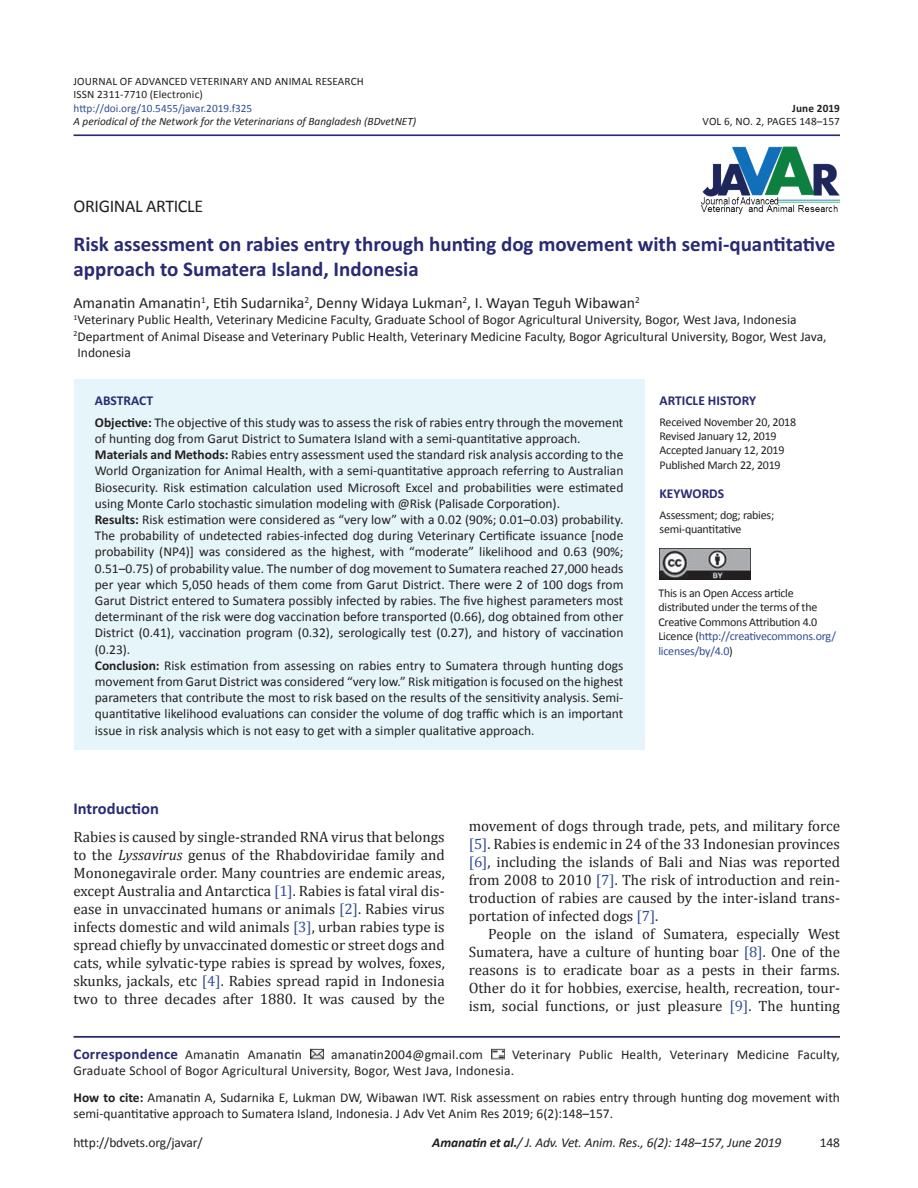
<style>
.page{position:relative;width:918px;height:1188px;background:#fff}
.page>*{position:absolute;margin:0;border:0;box-sizing:border-box;transform-origin:0 0}
.Article_Title{font:700 21px/25.2px "Calibri";color:#292a73}
.Issue_Date{font:18px "Calibri";letter-spacing:-.02em;color:#231f20}
.Head_A{font:700 16.5px "Calibri";color:#292a73}
.Authors{font:15.75px "Calibri";color:#231f20}
.Para_1st{font:15px/18px "Cambria";color:#231f20;text-align:justify}
.Para_Indent{font:15px/18px "Cambria";color:#231f20;text-align:justify}
.ABSTRACT_TXT{font:13.5px/16.2px "Calibri";color:#231f20;text-align:justify}
.Author_Deatiles{font:13.5px/16.2px "Calibri";color:#231f20}
.Affliation{font:13.5px/16.2px "Calibri";color:#231f20}
.t1{font:italic 13.5px "Calibri";letter-spacing:-.01em;color:#231f20}
.ABSTRACT_HD{font:700 13.5px "Calibri";color:#292a73}
.Issue_Date-2{font:12px/14.4px "Calibri";letter-spacing:-.02em;color:#231f20}
.VOL{font:11.25px "Calibri";letter-spacing:.01em;color:#231f20}
.DOI{font:italic 11.25px "Calibri";color:#231f20}
.VOL-2{font:11.25px "Calibri";color:#304d94}
.DOI-2{font:11.25px "Calibri";letter-spacing:.01em;color:#231f20}
.VOL-3{font:700 11.25px "Calibri";letter-spacing:.01em;color:#231f20}
.s1{font-weight:700}
.s2{color:#304d94}
.s3{font-style:italic}
.s4{font-weight:700;font-size:15px;color:#292a73}
</style>
<div class="page">
<hr style="left:74px;top:134px;width:766px;height:2px;background:#292a73">
<hr style="left:74px;top:1036px;width:766px;height:2px;background:#292a73">
<svg style="left:310px;top:1049px;width:13px;height:11px"></svg>
<svg style="left:491px;top:1049px;width:13px;height:11px"></svg>
<img style="left:700px;top:146px;width:141px;height:69px">
<div style="left:74px;top:380px;width:570px;height:370px;background:#e5f5fa"></div>
<img style="left:660px;top:549px;width:90px;height:30px">
<p class="VOL" style="left:74px;top:74px;width:292px">JOURNAL OF ADVANCED VETERINARY AND ANIMAL RESEARCH</p>
<p class="VOL" style="left:74px;top:88px;width:131px">ISSN 2311-7710 (Electronic)</p>
<p class="VOL-2" style="left:74px;top:101px;width:180px">http://doi.org/10.5455/javar.2019.f325</p>
<p class="VOL-3" style="left:792px;top:101px;width:49px">June 2019</p>
<p class="DOI" style="left:74px;top:115px;width:344px">A periodical of the Network for the Veterinarians of Bangladesh (BDvetNET)</p>
<p class="DOI-2" style="left:703px;top:115px;width:139px">VOL 6, NO. 2, PAGES 148–157</p>
<p class="Issue_Date" style="left:74px;top:195px;width:131px">ORIGINAL ARTICLE</p>
<p class="Article_Title" style="left:74px;top:230px;width:764px">Risk assessment on rabies entry through hunting dog movement with semi-quantitative approach to Sumatera Island, Indonesia</p>
<p class="Authors" style="left:74px;top:293px;width:568px">Amanatin Amanatin<sup>1</sup>, Etih Sudarnika<sup>2</sup>, Denny Widaya Lukman<sup>2</sup>, I. Wayan Teguh Wibawan<sup>2</sup></p>
<p class="Affliation" style="left:74px;top:311px;width:725px"><sup>1</sup>Veterinary Public Health, Veterinary Medicine Faculty, Graduate School of Bogor Agricultural University, Bogor, West Java, Indonesia</p>
<p class="Affliation" style="left:74px;top:327px;width:755px"><sup>2</sup>Department of Animal Disease and Veterinary Public Health, Veterinary Medicine Faculty, Bogor Agricultural University, Bogor, West Java,<br>Indonesia</p>
<p class="ABSTRACT_HD" style="left:95px;top:392px;width:60px">ABSTRACT</p>
<p class="ABSTRACT_TXT" style="left:95px;top:414px;width:530px"><span class="s1">Objective:</span> The objective of this study was to assess the risk of rabies entry through the movement of hunting dog from Garut District to Sumatera Island with a semi-quantitative approach.</p>
<p class="ABSTRACT_TXT" style="left:95px;top:446px;width:530px"><span class="s1">Materials and Methods:</span> Rabies entry assessment used the standard risk analysis according to the World Organization for Animal Health, with a semi-quantitative approach referring to Australian Biosecurity. Risk estimation calculation used Microsoft Excel and probabilities were estimated using Monte Carlo stochastic simulation modeling with @Risk (Palisade Corporation).</p>
<p class="ABSTRACT_TXT" style="left:95px;top:511px;width:530px"><span class="s1">Results:</span> Risk estimation were considered as “very low” with a 0.02 (90%; 0.01–0.03) probability.<br>The probability of undetected rabies-infected dog during Veterinary Certificate issuance [node probability (NP4)] was considered as the highest, with “moderate” likelihood and 0.63 (90%; 0.51–0.75) of probability value. The number of dog movement to Sumatera reached 27,000 heads per year which 5,050 heads of them come from Garut District. There were 2 of 100 dogs from Garut District entered to Sumatera possibly infected by rabies. The five highest parameters most determinant of the risk were dog vaccination before transported (0.66), dog obtained from other District (0.41), vaccination program (0.32), serologically test (0.27), and history of vaccination (0.23).</p>
<p class="ABSTRACT_TXT" style="left:95px;top:657px;width:530px"><span class="s1">Conclusion:</span> Risk estimation from assessing on rabies entry to Sumatera through hunting dogs movement from Garut District was considered “very low.” Risk mitigation is focused on the highest parameters that contribute the most to risk based on the results of the sensitivity analysis. Semi&shy;quantitative likelihood evaluations can consider the volume of dog traffic which is an important issue in risk analysis which is not easy to get with a simpler qualitative approach.</p>
<p class="ABSTRACT_HD" style="left:660px;top:392px;width:98px">ARTICLE HISTORY</p>
<p class="Issue_Date-2" style="left:660px;top:414px;width:138px">Received November 20, 2018</p>
<p class="Issue_Date-2" style="left:660px;top:428px;width:119px">Revised January 12, 2019</p>
<p class="Issue_Date-2" style="left:660px;top:443px;width:126px">Accepted January 12, 2019</p>
<p class="Issue_Date-2" style="left:660px;top:457px;width:123px">Published March 22, 2019</p>
<p class="ABSTRACT_HD" style="left:660px;top:486px;width:66px">KEYWORDS</p>
<p class="Issue_Date-2" style="left:660px;top:507px;width:116px">Assessment; dog; rabies; semi-quantitative</p>
<p class="Issue_Date-2" style="left:658px;top:585px;width:179px">This is an Open Access article distributed under the terms of the<br>Creative Commons Attribution 4.0<br>Licence (<span class="s2">http://creativecommons.org/ licenses/by/4.0</span>)</p>
<p class="Head_A" style="left:74px;top:798px;width:87px">Introduction</p>
<p class="Para_1st" style="left:74px;top:828px;width:373px">Rabies is caused by single-stranded RNA virus that belongs to the <span class="s3">Lyssavirus</span> genus of the Rhabdoviridae family and Mononegavirale order. Many countries are endemic areas, except Australia and Antarctica <span class="s2">[1]</span>. Rabies is fatal viral dis&shy;ease in unvaccinated humans or animals <span class="s2">[2]</span>. Rabies virus infects domestic and wild animals <span class="s2">[3]</span>, urban rabies type is spread chiefly by unvaccinated domestic or street dogs and cats, while sylvatic-type rabies is spread by wolves, foxes, skunks, jackals, etc <span class="s2">[4]</span>. Rabies spread rapid in Indonesia two to three decades after 1880. It was caused by the</p>
<p class="Para_1st" style="left:469px;top:817px;width:373px">movement of dogs through trade, pets, and military force <span class="s2">[5]</span>. Rabies is endemic in 24 of the 33 Indonesian provinces <span class="s2">[6]</span>, including the islands of Bali and Nias was reported from 2008 to 2010 <span class="s2">[7]</span>. The risk of introduction and rein&shy;troduction of rabies are caused by the inter-island trans&shy;portation of infected dogs <span class="s2">[7]</span>.</p>
<p class="Para_Indent" style="left:469px;top:925px;width:373px;text-indent:20px">People on the island of Sumatera, especially West Sumatera, have a culture of hunting boar <span class="s2">[8]</span>. One of the reasons is to eradicate boar as a pests in their farms.<br>Other do it for hobbies, exercise, health, recreation, tour&shy;ism, social functions, or just pleasure <span class="s2">[9]</span>. The hunting</p>
<p class="Author_Deatiles" style="left:74px;top:1046px;width:230px"><span class="s4">Correspondence</span> Amanatin Amanatin</p>
<p class="Author_Deatiles" style="left:331px;top:1046px;width:153px">amanatin2004@gmail.com</p>
<p class="Author_Deatiles" style="left:74px;top:1046px;width:768px;text-indent:439px">Veterinary Public Health, Veterinary Medicine Faculty,<br>Graduate School of Bogor Agricultural University, Bogor, West Java, Indonesia.</p>
<p class="Author_Deatiles" style="left:74px;top:1088px;width:768px"><span class="s1">How to cite:</span> Amanatin A, Sudarnika E, Lukman DW, Wibawan IWT. Risk assessment on rabies entry through hunting dog movement with semi-quantitative approach to Sumatera Island, Indonesia. J Adv Vet Anim Res 2019; 6(2):148–157.</p>
<p class="ABSTRACT_TXT" style="left:74px;top:1133px;width:131px">http://bdvets.org/javar/</p>
<p class="t1" style="left:432px;top:1134px;width:351px"><span class="s1">Amanatin et al.</span>/ J. Adv. Vet. Anim. Res., 6(2): 148–157, June 2019</p>
<p class="ABSTRACT_TXT" style="left:820px;top:1133px;width:22px">148</p>
</div>
